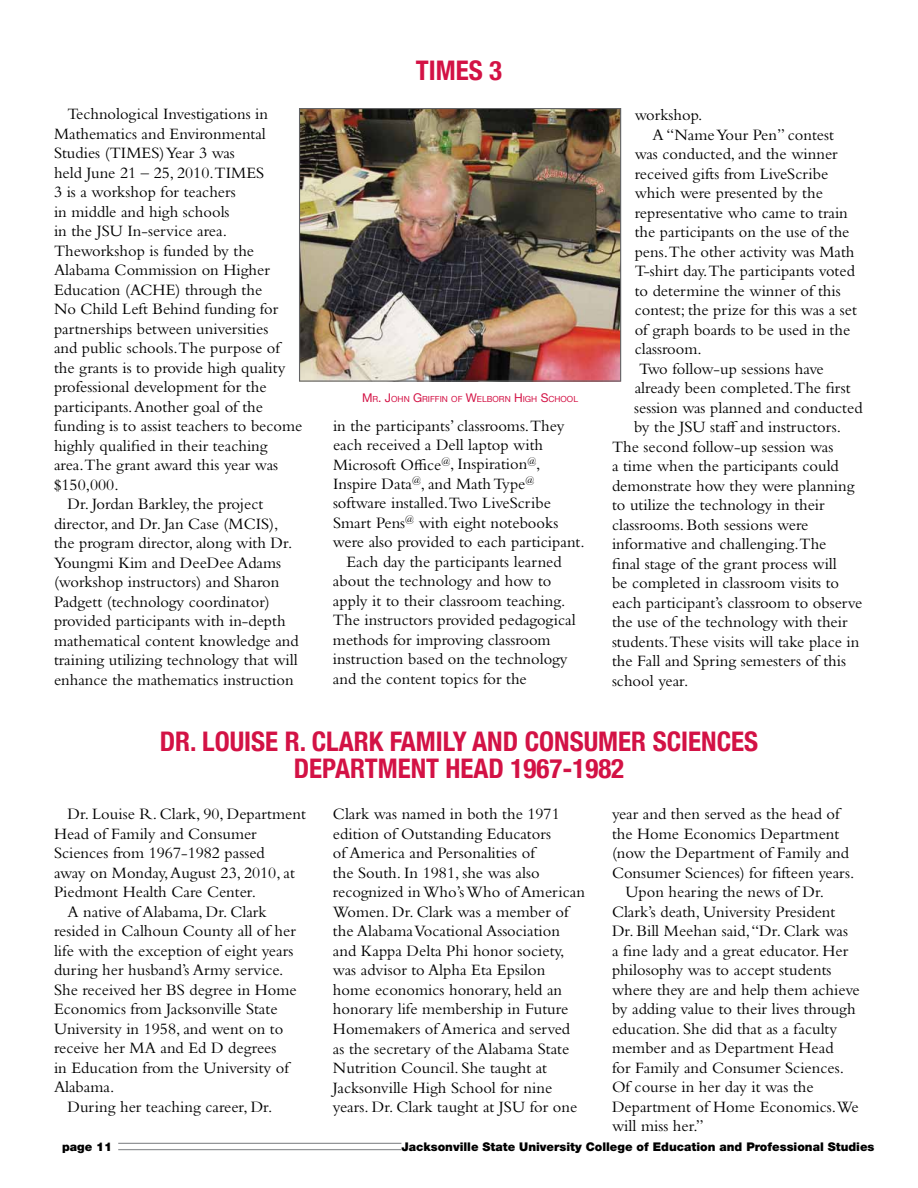
<style>
.page{position:relative;width:918px;height:1188px;background:#fff}
.page>*{position:absolute;margin:0;border:0;box-sizing:border-box;transform-origin:0 0}
.t1{font:700 condensed 27px/27px "Helvetica Neue";color:#d31245}
.t2{font:16.5px/19.5px "Bembo Std";color:#000}
.t3{font:900 12px "Helvetica Neue";color:#000}
.t4{font:8.4px "Helvetica Neue";color:#d31245}
.s1{font-size:12px}
</style>
<div class="page">
<hr style="left:118px;top:1143px;width:283px;height:1px;background:#939598">
<hr style="left:118px;top:1149px;width:283px;height:1px;background:#939598">
<img style="left:301px;top:110px;width:318px;height:270px">
<div style="left:299px;top:108px;width:322px;height:274px;border:1px solid #636466"></div>
<p class="t2" style="left:68px;top:104px;width:202px">Technological Investigations in</p>
<p class="t2" style="left:54px;top:123px;width:213px">Mathematics and Environmental</p>
<p class="t2" style="left:54px;top:143px;width:182px">Studies (TIMES) Year 3 was</p>
<p class="t2" style="left:54px;top:162px;width:212px">held June 21 – 25, 2010.TIMES</p>
<p class="t2" style="left:54px;top:182px;width:183px">3 is a workshop for teachers</p>
<p class="t2" style="left:54px;top:201px;width:177px">in middle and high schools</p>
<p class="t2" style="left:54px;top:221px;width:174px">in the JSU In-service area.</p>
<p class="t2" style="left:54px;top:240px;width:202px">Theworkshop is funded by the</p>
<p class="t2" style="left:54px;top:260px;width:217px">Alabama Commission on Higher</p>
<p class="t2" style="left:54px;top:279px;width:210px">Education (ACHE) through the</p>
<p class="t2" style="left:54px;top:299px;width:226px">No Child Left Behind funding for</p>
<p class="t2" style="left:54px;top:318px;width:216px">partnerships between universities</p>
<p class="t2" style="left:54px;top:338px;width:227px">and public schools.The purpose of</p>
<p class="t2" style="left:54px;top:357px;width:233px">the grants is to provide high quality</p>
<p class="t2" style="left:54px;top:377px;width:214px">professional development for the</p>
<p class="t2" style="left:54px;top:396px;width:211px">participants. Another goal of the</p>
<p class="t2" style="left:54px;top:416px;width:250px">funding is to assist teachers to become</p>
<p class="t2" style="left:54px;top:435px;width:215px">highly qualified in their teaching</p>
<p class="t2" style="left:54px;top:455px;width:226px">area.The grant award this year was</p>
<p class="t2" style="left:54px;top:474px;width:66px">$150,000.</p>
<p class="t2" style="left:68px;top:494px;width:197px">Dr. Jordan Barkley, the project</p>
<p class="t2" style="left:54px;top:513px;width:226px">director, and Dr. Jan Case (MCIS),</p>
<p class="t2" style="left:54px;top:533px;width:240px">the program director, along with Dr.</p>
<p class="t2" style="left:54px;top:552px;width:229px">Youngmi Kim and DeeDee Adams</p>
<p class="t2" style="left:54px;top:572px;width:227px">(workshop instructors) and Sharon</p>
<p class="t2" style="left:54px;top:591px;width:217px">Padgett (technology coordinator)</p>
<p class="t2" style="left:54px;top:611px;width:233px">provided participants with in-depth</p>
<p class="t2" style="left:54px;top:631px;width:246px">mathematical content knowledge and</p>
<p class="t2" style="left:54px;top:650px;width:245px">training utilizing technology that will</p>
<p class="t2" style="left:54px;top:670px;width:241px">enhance the mathematics instruction</p>
<h1 class="t1" style="left:416px;top:56px;width:88px">TIMES 3</h1>
<p class="t4" style="left:362px;top:394px;width:217px"><span class="s1">M</span>R<span class="s1">. J</span>OHN <span class="s1">G</span>RIFFIN OF <span class="s1">W</span>ELBORN <span class="s1">H</span> IGH <span class="s1">S</span>CHOOL</p>
<p class="t2" style="left:333px;top:415px;width:233px">in the participants’ classrooms.They</p>
<p class="t2" style="left:333px;top:435px;width:212px">each received a Dell laptop with</p>
<p class="t2" style="left:333px;top:454px;width:209px">Microsoft Office<sup>@</sup>, Inspiration<sup>@</sup>,</p>
<p class="t2" style="left:333px;top:474px;width:203px">Inspire Data<sup>@</sup>, and Math Type<sup>@</sup></p>
<p class="t2" style="left:333px;top:493px;width:219px">software installed.Two LiveScribe</p>
<p class="t2" style="left:333px;top:513px;width:227px">Smart Pens<sup>@</sup> with eight notebooks</p>
<p class="t2" style="left:333px;top:532px;width:253px">were also provided to each participant.</p>
<p class="t2" style="left:346px;top:552px;width:217px">Each day the participants learned</p>
<p class="t2" style="left:333px;top:571px;width:220px">about the technology and how to</p>
<p class="t2" style="left:333px;top:591px;width:234px">apply it to their classroom teaching.</p>
<p class="t2" style="left:333px;top:610px;width:244px">The instructors provided pedagogical</p>
<p class="t2" style="left:333px;top:630px;width:219px">methods for improving classroom</p>
<p class="t2" style="left:333px;top:649px;width:236px">instruction based on the technology</p>
<p class="t2" style="left:333px;top:669px;width:195px">and the content topics for the</p>
<p class="t2" style="left:635px;top:105px;width:69px">workshop.</p>
<p class="t2" style="left:652px;top:124px;width:183px">A “Name Your Pen” contest</p>
<p class="t2" style="left:635px;top:144px;width:205px">was conducted, and the winner</p>
<p class="t2" style="left:635px;top:163px;width:195px">received gifts from LiveScribe</p>
<p class="t2" style="left:635px;top:183px;width:190px">which were presented by the</p>
<p class="t2" style="left:635px;top:202px;width:215px">representative who came to train</p>
<p class="t2" style="left:635px;top:222px;width:216px">the participants on the use of the</p>
<p class="t2" style="left:635px;top:241px;width:221px">pens.The other activity was Math</p>
<p class="t2" style="left:635px;top:261px;width:222px">T-shirt day.The participants voted</p>
<p class="t2" style="left:635px;top:280px;width:208px">to determine the winner of this</p>
<p class="t2" style="left:635px;top:300px;width:224px">contest; the prize for this was a set</p>
<p class="t2" style="left:635px;top:319px;width:217px">of graph boards to be used in the</p>
<p class="t2" style="left:635px;top:339px;width:69px">classroom.</p>
<p class="t2" style="left:639px;top:358px;width:186px">Two follow-up sessions have</p>
<p class="t2" style="left:635px;top:378px;width:217px">already been completed.The first</p>
<p class="t2" style="left:634px;top:397px;width:230px">session was planned and conducted</p>
<p class="t2" style="left:634px;top:417px;width:208px">by the JSU staff and instructors.</p>
<p class="t2" style="left:612px;top:436px;width:223px">The second follow-up session was</p>
<p class="t2" style="left:612px;top:456px;width:228px">a time when the participants could</p>
<p class="t2" style="left:612px;top:475px;width:244px">demonstrate how they were planning</p>
<p class="t2" style="left:612px;top:495px;width:214px">to utilize the technology in their</p>
<p class="t2" style="left:612px;top:514px;width:198px">classrooms. Both sessions were</p>
<p class="t2" style="left:612px;top:534px;width:216px">informative and challenging.The</p>
<p class="t2" style="left:612px;top:553px;width:226px">final stage of the grant process will</p>
<p class="t2" style="left:612px;top:573px;width:229px">be completed in classroom visits to</p>
<p class="t2" style="left:612px;top:592px;width:252px">each participant’s classroom to observe</p>
<p class="t2" style="left:612px;top:612px;width:237px">the use of the technology with their</p>
<p class="t2" style="left:612px;top:631px;width:249px">students.These visits will take place in</p>
<p class="t2" style="left:612px;top:651px;width:236px">the Fall and Spring semesters of this</p>
<p class="t2" style="left:612px;top:670px;width:78px">school year.</p>
<h1 class="t1" style="left:294px;top:727px;width:438px;text-indent:-134px">DR. LOUISE R. CLARK FAMILY AND CONSUMER SCIENCES<br>DEPARTMENT HEAD 1967-1982</h1>
<p class="t2" style="left:67px;top:804px;width:240px">Dr. Louise R. Clark, 90, Department</p>
<p class="t2" style="left:54px;top:823px;width:204px">Head of Family and Consumer</p>
<p class="t2" style="left:54px;top:843px;width:212px">Sciences from 1967-1982 passed</p>
<p class="t2" style="left:54px;top:862px;width:242px">away on Monday, August 23, 2010, at</p>
<p class="t2" style="left:54px;top:882px;width:204px">Piedmont Health Care Center.</p>
<p class="t2" style="left:67px;top:901px;width:201px">A native of Alabama, Dr. Clark</p>
<p class="t2" style="left:54px;top:921px;width:243px">resided in Calhoun County all of her</p>
<p class="t2" style="left:54px;top:940px;width:241px">life with the exception of eight years</p>
<p class="t2" style="left:54px;top:960px;width:231px">during her husband’s Army service.</p>
<p class="t2" style="left:54px;top:979px;width:244px">She received her BS degree in Home</p>
<p class="t2" style="left:54px;top:999px;width:225px">Economics from Jacksonville State</p>
<p class="t2" style="left:54px;top:1018px;width:231px">University in 1958, and went on to</p>
<p class="t2" style="left:54px;top:1038px;width:224px">receive her MA and Ed D degrees</p>
<p class="t2" style="left:54px;top:1057px;width:236px">in Education from the University of</p>
<p class="t2" style="left:54px;top:1077px;width:62px">Alabama.</p>
<p class="t2" style="left:67px;top:1096px;width:206px">During her teaching career, Dr.</p>
<p class="t2" style="left:333px;top:804px;width:253px">Clark was named in both the 1971 edition of Outstanding Educators<br>of America and Personalities of<br>the South. In 1981, she was also recognized in Who’s Who of American Women. Dr. Clark was a member of the Alabama Vocational Association and Kappa Delta Phi honor society, was advisor to Alpha Eta Epsilon home economics honorary, held an honorary life membership in Future Homemakers of America and served as the secretary of the Alabama State Nutrition Council. She taught at Jacksonville High School for nine years. Dr. Clark taught at JSU for one</p>
<p class="t2" style="left:612px;top:804px;width:229px">year and then served as the head of</p>
<p class="t2" style="left:612px;top:823px;width:229px">the Home Economics Department</p>
<p class="t2" style="left:612px;top:843px;width:239px">(now the Department of Family and</p>
<p class="t2" style="left:612px;top:862px;width:244px">Consumer Sciences) for fifteen years.</p>
<p class="t2" style="left:625px;top:882px;width:200px">Upon hearing the news of Dr.</p>
<p class="t2" style="left:612px;top:901px;width:225px">Clark’s death, University President</p>
<p class="t2" style="left:612px;top:921px;width:237px">Dr. Bill Meehan said, “Dr. Clark was</p>
<p class="t2" style="left:612px;top:940px;width:238px">a fine lady and a great educator. Her</p>
<p class="t2" style="left:612px;top:960px;width:221px">philosophy was to accept students</p>
<p class="t2" style="left:612px;top:979px;width:249px">where they are and help them achieve</p>
<p class="t2" style="left:612px;top:999px;width:245px">by adding value to their lives through</p>
<p class="t2" style="left:612px;top:1018px;width:227px">education. She did that as a faculty</p>
<p class="t2" style="left:612px;top:1038px;width:223px">member and as Department Head</p>
<p class="t2" style="left:612px;top:1057px;width:234px">for Family and Consumer Sciences.</p>
<p class="t2" style="left:612px;top:1077px;width:203px">Of course in her day it was the</p>
<p class="t2" style="left:612px;top:1096px;width:248px">Department of Home Economics.We</p>
<p class="t2" style="left:612px;top:1116px;width:93px">will miss her.”</p>
<p class="t3" style="left:62px;top:1139px;width:52px">page 11</p>
<p class="t3" style="left:401px;top:1139px;width:475px">Jacksonville State University College of Education and Professional Studies</p>
</div>
